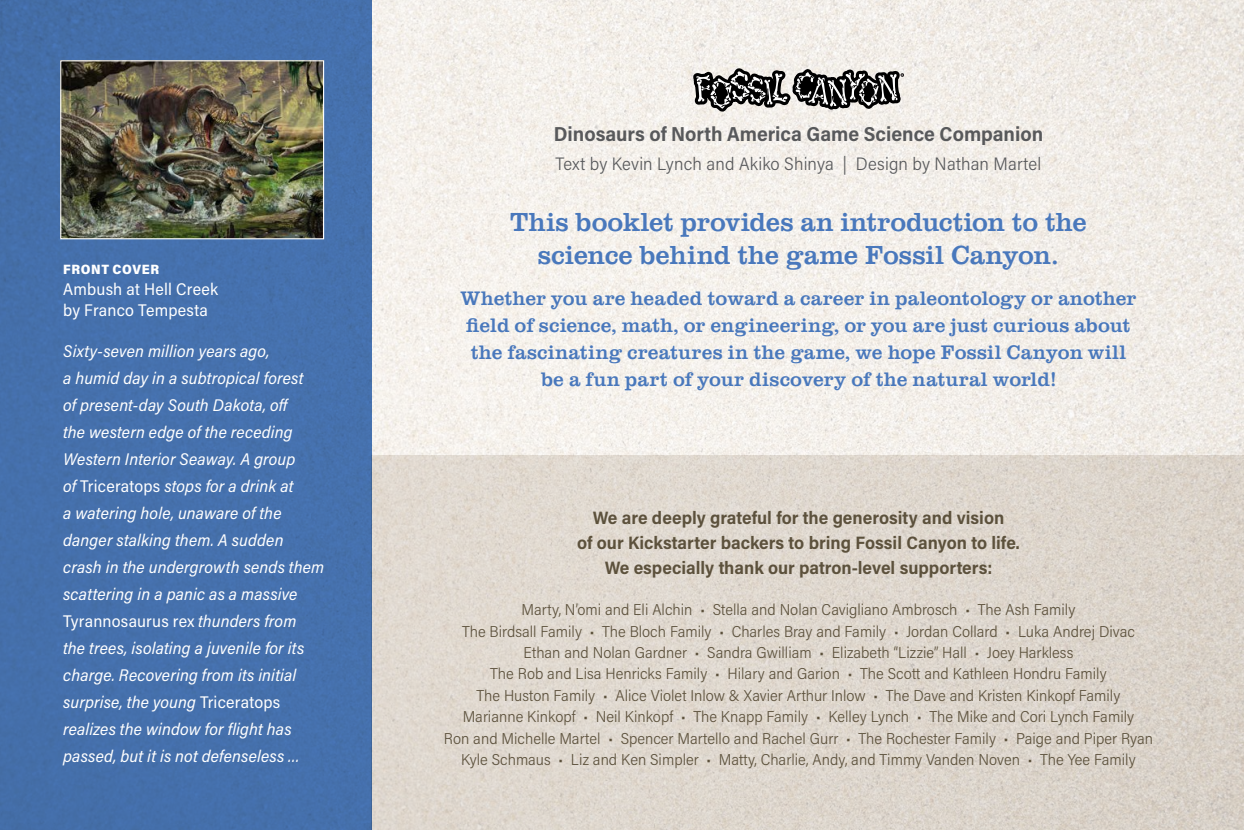
<style>
.page{position:relative;width:1244px;height:830px;background:#fff}
.page>*{position:absolute;margin:0;border:0;box-sizing:border-box;transform-origin:0 0}
.t1{font:27px/33.8px "Clarendon URW";letter-spacing:-.01em;color:#4978bc;text-align:center}
.t2{font:20.25px/27px "Clarendon URW";letter-spacing:.005em;color:#4978bc;text-align:center}
.t3{font:700 20.25px "Acumin Pro Semi Cond";color:#58595b}
.t4{font:700 18px/24.8px "Acumin Pro Semi Cond";color:#5c513c;text-align:center}
.t5{font:300 18px "Acumin Pro Semi Cond";letter-spacing:.01em;color:#58595b}
.t6{font:italic 16.88px/27px "Acumin Pro Semi Cond";letter-spacing:.01em;color:#fff}
.t7{font:16.88px/21.4px "Acumin Pro Semi Cond";letter-spacing:.015em;color:#fff}
.t8{font:300 15.75px/21.4px "Acumin Pro Semi Cond";color:#5c513c;text-align:center}
.t9{font:900 13.5px "Acumin Pro Semi Cond";letter-spacing:.045em;color:#fff}
.s1{font-style:normal}
</style>
<div class="page">
<img style="left:372px;top:0;width:872px;height:455px">
<div style="left:0;top:0;width:372px;height:829px;background:#4570ac"></div>
<img style="left:62px;top:62px;width:260px;height:175px">
<div style="left:60px;top:60px;width:264px;height:179px;border:1px solid #fff"></div>
<svg style="left:693px;top:68px;width:211px;height:43px"></svg>
<div style="left:372px;top:455px;width:872px;height:374px;background:#ded7cd"></div>
<p class="t9" style="left:63px;top:259px;width:98px">FRONT COVER</p>
<p class="t7" style="left:63px;top:277px;width:156px">Ambush at Hell Creek by Franco Tempesta</p>
<p class="t6" style="left:63px;top:336px;width:263px">Sixty-seven million years ago,<br>a humid day in a subtropical forest<br>of present-day South Dakota, off<br>the western edge of the receding Western Interior Seaway. A group<br>of <span class="s1">Triceratops</span> stops for a drink at<br>a watering hole, unaware of the danger stalking them. A sudden crash in the undergrowth sends them scattering in a panic as a massive <span class="s1">Tyrannosaurus rex</span> thunders from<br>the trees, isolating a juvenile for its charge. Recovering from its initial surprise, the young <span class="s1">Triceratops </span>realizes the window for flight has passed, but it is not defenseless …</p>
<p class="t3" style="left:554px;top:120px;width:491px">Dinosaurs of North America Game Science Companion</p>
<p class="t5" style="left:555px;top:151px;width:487px">Text by Kevin Lynch and Akiko Shinya | Design by Nathan Martel</p>
<h1 class="t1" style="left:510px;top:203px;width:578px">This booklet provides an introduction to the science behind the game Fossil Canyon.</h1>
<p class="t2" style="left:460px;top:283px;width:677px">Whether you are headed toward a career in paleontology or another field of science, math, or engineering, or you are just curious about the fascinating creatures in the game, we hope Fossil Canyon will be a fun part of your discovery of the natural world!</p>
<p class="t4" style="left:577px;top:504px;width:444px">We are deeply grateful for the generosity and vision<br>of our Kickstarter backers to bring Fossil Canyon to life.<br>We especially thank our patron-level supporters:</p>
<p class="t8" style="left:444px;top:598px;width:711px">Marty, N’omi and Eli Alchin • Stella and Nolan Cavigliano Ambrosch • The Ash Family<br>The Birdsall Family • The Bloch Family • Charles Bray and Family • Jordan Collard • Luka Andrej Divac Ethan and Nolan Gardner • Sandra Gwilliam • Elizabeth “Lizzie” Hall • Joey Harkless<br>The Rob and Lisa Henricks Family • Hilary and Garion • The Scott and Kathleen Hondru Family<br>The Huston Family • Alice Violet Inlow &amp; Xavier Arthur Inlow • The Dave and Kristen Kinkopf Family<br>Marianne Kinkopf • Neil Kinkopf • The Knapp Family • Kelley Lynch • The Mike and Cori Lynch Family<br>Ron and Michelle Martel • Spencer Martello and Rachel Gurr • The Rochester Family • Paige and Piper Ryan Kyle Schmaus • Liz and Ken Simpler • Matty, Charlie, Andy, and Timmy Vanden Noven • The Yee Family</p>
</div>
